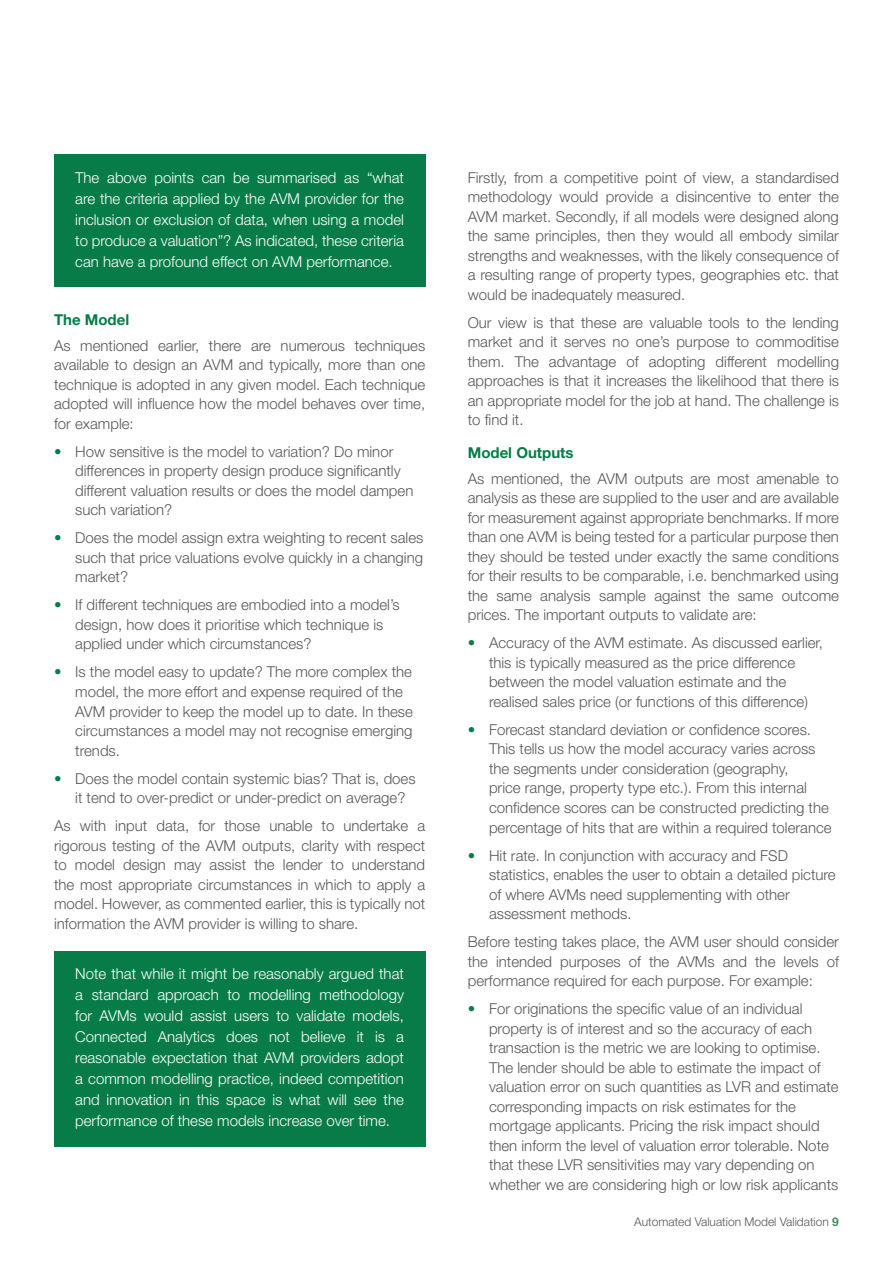
<style>
.page{position:relative;width:893px;height:1263px;background:#fff}
.page>*{position:absolute;margin:0;border:0;box-sizing:border-box;transform-origin:0 0}
.tabbed_body{font:300 15px/19.5px "Helvetica Neue";color:#57585a}
.body{font:300 15px/19.5px "Helvetica Neue";color:#57585a;text-align:justify}
.boxed_copy{font:300 15px/21px "Helvetica Neue";color:#fff;text-align:justify}
.green_sub_heading{font:700 15px "Helvetica Neue";color:#077c48}
.t1{font:300 12px "Helvetica Neue";color:#57585a}
.s1{color:#077c48}
.s2{font-weight:700;color:#4b8d62}
</style>
<div class="page">
<div style="left:54px;top:154px;width:371px;height:133px;background:#077c48"></div>
<div style="left:54px;top:950px;width:371px;height:196px;background:#077c48"></div>
<p class="boxed_copy" style="left:75px;top:166px;width:330px">The above points can be summarised as “what are the criteria applied by the AVM provider for the inclusion or exclusion of data, when using a model to produce a valuation”? As indicated, these criteria can have a profound effect on AVM performance.</p>
<p class="green_sub_heading" style="left:54px;top:310px;width:77px">The Model</p>
<p class="body" style="left:54px;top:335px;width:373px">As mentioned earlier, there are numerous techniques available to design an AVM and typically, more than one technique is adopted in any given model. Each technique adopted will influence how the model behaves over time, for example:</p>
<p class="tabbed_body" style="left:75px;top:442px;width:340px;text-indent:-21px"><span class="s1">•</span> How sensitive is the model to variation? Do minor differences in property design produce significantly different valuation results or does the model dampen such variation?</p>
<p class="tabbed_body" style="left:75px;top:528px;width:350px;text-align:justify;text-indent:-21px"><span class="s1">•</span> Does the model assign extra weighting to recent sales such that price valuations evolve quickly in a changing market?</p>
<p class="tabbed_body" style="left:75px;top:595px;width:326px;text-indent:-21px"><span class="s1">•</span> If different techniques are embodied into a model’s design, how does it prioritise which technique is applied under which circumstances?</p>
<p class="tabbed_body" style="left:75px;top:662px;width:339px;text-indent:-21px"><span class="s1">•</span> Is the model easy to update? The more complex the model, the more effort and expense required of the AVM provider to keep the model up to date. In these circumstances a model may not recognise emerging trends.</p>
<p class="tabbed_body" style="left:75px;top:768px;width:342px;text-indent:-21px"><span class="s1">•</span> Does the model contain systemic bias? That is, does it tend to over-predict or under-predict on average?</p>
<p class="body" style="left:54px;top:816px;width:373px">As with input data, for those unable to undertake a rigorous testing of the AVM outputs, clarity with respect to model design may assist the lender to understand the most appropriate circumstances in which to apply a model. However, as commented earlier, this is typically not information the AVM provider is willing to share.</p>
<p class="boxed_copy" style="left:75px;top:963px;width:330px">Note that while it might be reasonably argued that a standard approach to modelling methodology for AVMs would assist users to validate models, Connected Analytics does not believe it is a reasonable expectation that AVM providers adopt a common modelling practice, indeed competition and innovation in this space is what will see the performance of these models increase over time.</p>
<p class="body" style="left:468px;top:167px;width:373px">Firstly, from a competitive point of view, a standardised methodology would provide a disincentive to enter the AVM market. Secondly, if all models were designed along the same principles, then they would all embody similar strengths and weaknesses, with the likely consequence of a resulting range of property types, geographies etc. that would be inadequately measured.</p>
<p class="body" style="left:468px;top:312px;width:373px">Our view is that these are valuable tools to the lending market and it serves no one’s purpose to commoditise them. The advantage of adopting different modelling approaches is that it increases the likelihood that there is an appropriate model for the job at hand. The challenge is to find it.</p>
<p class="green_sub_heading" style="left:468px;top:443px;width:107px">Model Outputs</p>
<p class="body" style="left:468px;top:468px;width:373px">As mentioned, the AVM outputs are most amenable to analysis as these are supplied to the user and are available for measurement against appropriate benchmarks. If more than one AVM is being tested for a particular purpose then they should be tested under exactly the same conditions for their results to be comparable, i.e. benchmarked using the same analysis sample against the same outcome prices. The important outputs to validate are:</p>
<p class="tabbed_body" style="left:489px;top:633px;width:336px;text-indent:-21px"><span class="s1">•</span> Accuracy of the AVM estimate. As discussed earlier, this is typically measured as the price difference between the model valuation estimate and the realised sales price (or functions of this difference)</p>
<p class="tabbed_body" style="left:489px;top:719px;width:344px;text-indent:-21px"><span class="s1">•</span> Forecast standard deviation or confidence scores.<br>This tells us how the model accuracy varies across the segments under consideration (geography,<br>price range, property type etc.). From this internal confidence scores can be constructed predicting the percentage of hits that are within a required tolerance</p>
<p class="tabbed_body" style="left:489px;top:845px;width:348px;text-indent:-21px"><span class="s1">•</span> Hit rate. In conjunction with accuracy and FSD statistics, enables the user to obtain a detailed picture of where AVMs need supplementing with other assessment methods.</p>
<p class="body" style="left:468px;top:932px;width:373px">Before testing takes place, the AVM user should consider the intended purposes of the AVMs and the levels of performance required for each purpose. For example:</p>
<p class="tabbed_body" style="left:489px;top:999px;width:351px;text-indent:-21px"><span class="s1">•</span> For originations the specific value of an individual property is of interest and so the accuracy of each transaction is the metric we are looking to optimise.<br>The lender should be able to estimate the impact of valuation error on such quantities as LVR and estimate corresponding impacts on risk estimates for the mortgage applicants. Pricing the risk impact should then inform the level of valuation error tolerable. Note that these LVR sensitivities may vary depending on whether we are considering high or low risk applicants</p>
<p class="t1" style="left:634px;top:1215px;width:206px">Automated Valuation Model Validation <span class="s2">9</span></p>
</div>
